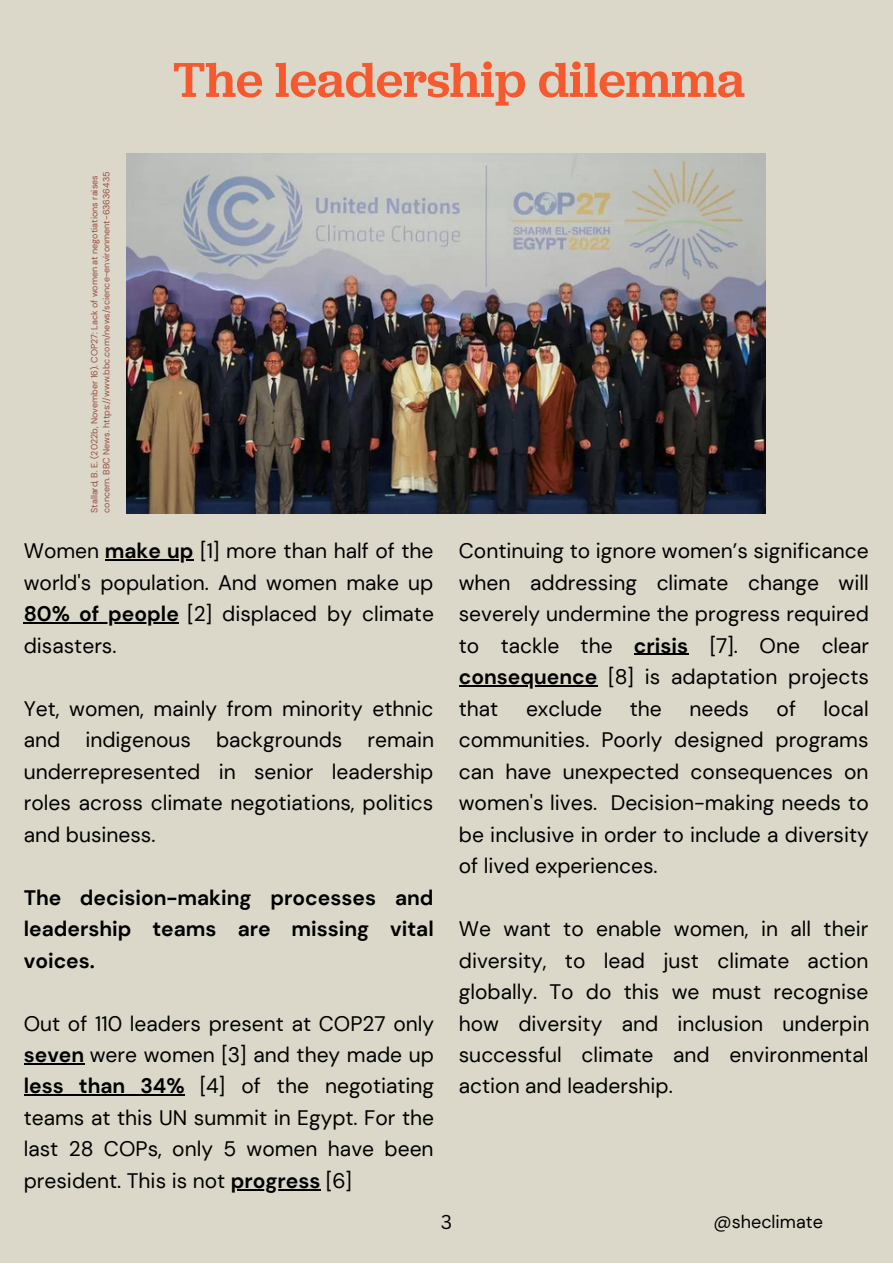
<style>
.page{position:relative;width:893px;height:1264px;background:#fff}
.page>*{position:absolute;margin:0;border:0;box-sizing:border-box;transform-origin:0 0}
.t1{font:500 51px "Jubilat";color:#f4592f}
.t2{font:21px/31.5px "DM Sans";color:#000;text-align:justify}
.t3{font:700 21px/31.5px "DM Sans";color:#000;text-align:justify}
.t4{font:19.5px "Canva Sans";color:#000}
.t5{font:18px "DM Sans";color:#000}
.t6{font:9px/12px "DM Sans";color:#994c40}
.s1{font-weight:700}
</style>
<div class="page">
<div style="left:0;top:0;width:892px;height:1262px;background:#dbd8ca"></div>
<img style="left:127px;top:153px;width:638px;height:360px">
<hr style="left:105px;top:559px;width:88px;height:1px;background:#000">
<hr style="left:24px;top:622px;width:155px;height:1px;background:#000">
<hr style="left:24px;top:1063px;width:60px;height:1px;background:#000">
<hr style="left:24px;top:1094px;width:161px;height:1px;background:#000">
<hr style="left:231px;top:1188px;width:89px;height:2px;background:#000">
<hr style="left:634px;top:653px;width:54px;height:2px;background:#000">
<hr style="left:459px;top:685px;width:138px;height:1px;background:#000">
<p class="t6" style="left:88px;top:513px;width:343px;rotate:-90deg">Stallard, B. E. (2022b, November 16). COP27: Lack of women at negotiations raises concern. BBC News. https://www.bbc.com/news/science-environment-63636435</p>
<h1 class="t1" style="left:173px;top:56px;width:574px">The leadership dilemma</h1>
<p class="t2" style="left:24px;top:535px;width:411px">Women <span class="s1">make up</span> [1] more than half of the world's population. And women make up <span class="s1">80% of people</span> [2] displaced by climate disasters.</p>
<p class="t2" style="left:24px;top:692px;width:412px">Yet, women, mainly from minority ethnic and indigenous backgrounds remain underrepresented in senior leadership roles across climate negotiations, politics and business.</p>
<p class="t3" style="left:24px;top:881px;width:411px">The decision-making processes and leadership teams are missing vital voices.</p>
<p class="t2" style="left:24px;top:1007px;width:412px">Out of 110 leaders present at COP27 only <span class="s1">seven</span> were women [3] and they made up <span class="s1">less than 34%</span> [4] of the negotiating teams at this UN summit in Egypt. For the last 28 COPs, only 5 women have been president. This is not <span class="s1">progress</span> [6]</p>
<p class="t2" style="left:459px;top:535px;width:412px">Continuing to ignore women’s significance when addressing climate change will severely undermine the progress required to tackle the <span class="s1">crisis</span> [7]. One clear <span class="s1">consequence</span> [8] is adaptation projects that</p>
<p class="t2" style="left:459px;top:692px;width:411px;text-indent:365px">local communities. Poorly designed programs can have unexpected consequences on women's lives. Decision-making needs to be inclusive in order to include a diversity of lived experiences.</p>
<p class="t2" style="left:526px;top:692px;width:78px">exclude</p>
<p class="t2" style="left:629px;top:692px;width:34px">the</p>
<p class="t2" style="left:689px;top:692px;width:61px">needs</p>
<p class="t2" style="left:776px;top:692px;width:21px">of</p>
<p class="t2" style="left:459px;top:913px;width:412px">We want to enable women, in all their diversity, to lead just climate action globally. To do this we must recognise how diversity and inclusion underpin successful climate and environmental action and leadership.</p>
<p class="t4" style="left:440px;top:1207px;width:13px">3</p>
<p class="t5" style="left:713px;top:1210px;width:111px">@sheclimate</p>
</div>
